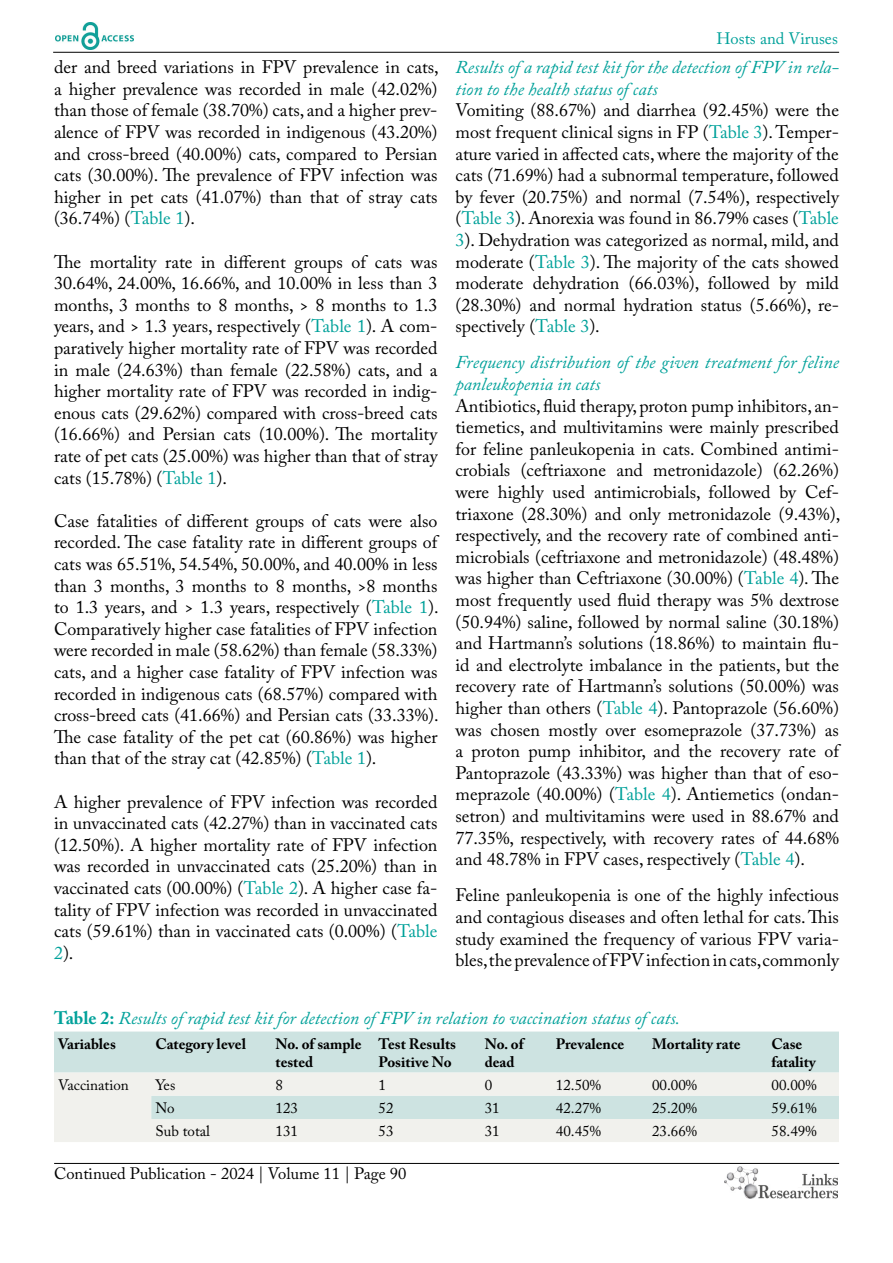
<style>
.page{position:relative;width:893px;height:1263px;background:#fff}
.page>*{position:absolute;margin:0;border:0;box-sizing:border-box;transform-origin:0 0}
.t1{font:18px/21.6px "Adobe Caslon Pro";color:#000;text-align:justify}
.t2{font:italic 18px/21.6px "Adobe Caslon Pro";color:#00a19a}
.t3{font:16.5px "Adobe Caslon Pro";color:#000}
.t4{font:16.5px "Adobe Caslon Pro";color:#00a19a}
.t5{font:700 15px/18px "Adobe Caslon Pro";color:#000}
.t6{font:15px "Adobe Caslon Pro";color:#000}
.s1{color:#00a19a}
.s2{font-weight:700;font-style:normal}
</style>
<div class="page">
<hr style="left:53px;top:52px;width:786px;height:1px;background:#000">
<hr style="left:54px;top:1163px;width:785px;height:1px;background:#000">
<img style="left:724px;top:1167px;width:113px;height:32px">
<img style="left:55px;top:23px;width:79px;height:27px">
<div style="left:54px;top:1031px;width:785px;height:41px;background:#cde3e1"></div>
<svg style="left:54px;top:1072px;width:785px;height:70px;background:#e6ece9"></svg>
<p class="t4" style="left:716px;top:29px;width:123px">Hosts and Viruses</p>
<p class="t1" style="left:54px;top:56px;width:386px">der and breed variations in FPV prevalence in cats, a higher prevalence was recorded in male (42.02%) than those of female (38.70%) cats, and a higher prev&shy;alence of FPV was recorded in indigenous (43.20%) and cross-breed (40.00%) cats, compared to Persian cats (30.00%). The prevalence of FPV infection was higher in pet cats (41.07%) than that of stray cats (36.74%) (<span class="s1">Table 1</span>).</p>
<p class="t1" style="left:54px;top:251px;width:385px">The mortality rate in different groups of cats was 30.64%, 24.00%, 16.66%, and 10.00% in less than 3 months, 3 months to 8 months, &gt; 8 months to 1.3 years, and &gt; 1.3 years, respectively (<span class="s1">Table 1</span>). A com&shy;paratively higher mortality rate of FPV was recorded in male (24.63%) than female (22.58%) cats, and a higher mortality rate of FPV was recorded in indig&shy;enous cats (29.62%) compared with cross-breed cats (16.66%) and Persian cats (10.00%). The mortality rate of pet cats (25.00%) was higher than that of stray cats (15.78%) (<span class="s1">Table 1</span>).</p>
<p class="t1" style="left:54px;top:510px;width:386px">Case fatalities of different groups of cats were also recorded. The case fatality rate in different groups of cats was 65.51%, 54.54%, 50.00%, and 40.00% in less than 3 months, 3 months to 8 months, &gt;8 months to 1.3 years, and &gt; 1.3 years, respectively (<span class="s1">Table 1</span>).<br>Comparatively higher case fatalities of FPV infection were recorded in male (58.62%) than female (58.33%) cats, and a higher case fatality of FPV infection was recorded in indigenous cats (68.57%) compared with cross-breed cats (41.66%) and Persian cats (33.33%).<br>The case fatality of the pet cat (60.86%) was higher than that of the stray cat (42.85%) (<span class="s1">Table 1</span>).</p>
<p class="t1" style="left:54px;top:791px;width:385px">A higher prevalence of FPV infection was recorded in unvaccinated cats (42.27%) than in vaccinated cats (12.50%). A higher mortality rate of FPV infection was recorded in unvaccinated cats (25.20%) than in vaccinated cats (00.00%) (<span class="s1">Table 2</span>). A higher case fa&shy;tality of FPV infection was recorded in unvaccinated cats (59.61%) than in vaccinated cats (0.00%) (<span class="s1">Table 2</span>).</p>
<p class="t2" style="left:455px;top:56px;width:385px">Results of a rapid test kit for the detection of FPV in rela&shy;tion to the health status of cats</p>
<p class="t1" style="left:455px;top:99px;width:385px">Vomiting (88.67%) and diarrhea (92.45%) were the most frequent clinical signs in FP (<span class="s1">Table 3</span>). Temper&shy;ature varied in affected cats, where the majority of the cats (71.69%) had a subnormal temperature, followed by fever (20.75%) and normal (7.54%), respectively (<span class="s1">Table 3</span>). Anorexia was found in 86.79% cases (<span class="s1">Table 3</span>). Dehydration was categorized as normal, mild, and moderate (<span class="s1">Table 3</span>). The majority of the cats showed moderate dehydration (66.03%), followed by mild (28.30%) and normal hydration status (5.66%), re&shy;spectively (<span class="s1">Table 3</span>).</p>
<p class="t2" style="left:455px;top:351px;width:385px">Frequency distribution of the given treatment for feline panleukopenia in cats</p>
<p class="t1" style="left:455px;top:395px;width:386px">Antibiotics, fluid therapy, proton pump inhibitors, an&shy;tiemetics, and multivitamins were mainly prescribed for feline panleukopenia in cats. Combined antimi&shy;crobials (ceftriaxone and metronidazole) (62.26%) were highly used antimicrobials, followed by Cef&shy;triaxone (28.30%) and only metronidazole (9.43%), respectively, and the recovery rate of combined anti&shy;microbials (ceftriaxone and metronidazole) (48.48%) was higher than Ceftriaxone (30.00%) (<span class="s1">Table 4</span>). The most frequently used fluid therapy was 5% dextrose (50.94%) saline, followed by normal saline (30.18%) and Hartmann’s solutions (18.86%) to maintain flu&shy;id and electrolyte imbalance in the patients, but the recovery rate of Hartmann’s solutions (50.00%) was higher than others (<span class="s1">Table 4</span>). Pantoprazole (56.60%) was chosen mostly over esomeprazole (37.73%) as a proton pump inhibitor, and the recovery rate of Pantoprazole (43.33%) was higher than that of eso&shy;meprazole (40.00%) (<span class="s1">Table 4</span>). Antiemetics (ondan&shy;setron) and multivitamins were used in 88.67% and 77.35%, respectively, with recovery rates of 44.68% and 48.78% in FPV cases, respectively (<span class="s1">Table 4</span>).</p>
<p class="t1" style="left:455px;top:884px;width:385px">Feline panleukopenia is one of the highly infectious and contagious diseases and often lethal for cats. This study examined the frequency of various FPV varia&shy;bles, the prevalence of FPV infection in cats, commonly</p>
<p class="t2" style="left:54px;top:1007px;width:628px"><span class="s2">Table 2:</span> Results of rapid test kit for detection of FPV in relation to vaccination status of cats.</p>
<p class="t5" style="left:58px;top:1034px;width:59px">Variables</p>
<p class="t5" style="left:155px;top:1034px;width:92px">Category level</p>
<p class="t5" style="left:276px;top:1034px;width:88px">No. of sample tested</p>
<p class="t5" style="left:378px;top:1034px;width:79px">Test Results<br>Positive No</p>
<p class="t5" style="left:485px;top:1034px;width:40px">No. of dead</p>
<p class="t5" style="left:556px;top:1034px;width:70px">Prevalence</p>
<p class="t5" style="left:652px;top:1034px;width:90px">Mortality rate</p>
<p class="t5" style="left:772px;top:1034px;width:46px">Case fatality</p>
<p class="t6" style="left:58px;top:1076px;width:72px">Vaccination</p>
<p class="t6" style="left:155px;top:1076px;width:21px">Yes</p>
<p class="t6" style="left:276px;top:1076px;width:9px">8</p>
<p class="t6" style="left:378px;top:1076px;width:9px">1</p>
<p class="t6" style="left:485px;top:1076px;width:9px">0</p>
<p class="t6" style="left:556px;top:1076px;width:47px">12.50%</p>
<p class="t6" style="left:652px;top:1076px;width:47px">00.00%</p>
<p class="t6" style="left:772px;top:1076px;width:47px">00.00%</p>
<p class="t6" style="left:155px;top:1099px;width:21px">No</p>
<p class="t6" style="left:276px;top:1099px;width:24px">123</p>
<p class="t6" style="left:378px;top:1099px;width:16px">52</p>
<p class="t6" style="left:485px;top:1099px;width:16px">31</p>
<p class="t6" style="left:556px;top:1099px;width:47px">42.27%</p>
<p class="t6" style="left:652px;top:1099px;width:47px">25.20%</p>
<p class="t6" style="left:772px;top:1099px;width:47px">59.61%</p>
<p class="t6" style="left:155px;top:1122px;width:56px">Sub total</p>
<p class="t6" style="left:276px;top:1122px;width:24px">131</p>
<p class="t6" style="left:378px;top:1122px;width:16px">53</p>
<p class="t6" style="left:485px;top:1122px;width:16px">31</p>
<p class="t6" style="left:556px;top:1122px;width:47px">40.45%</p>
<p class="t6" style="left:652px;top:1122px;width:47px">23.66%</p>
<p class="t6" style="left:772px;top:1122px;width:47px">58.49%</p>
<p class="t3" style="left:54px;top:1164px;width:354px">Continued Publication - 2024 | Volume 11 | Page 90</p>
</div>
